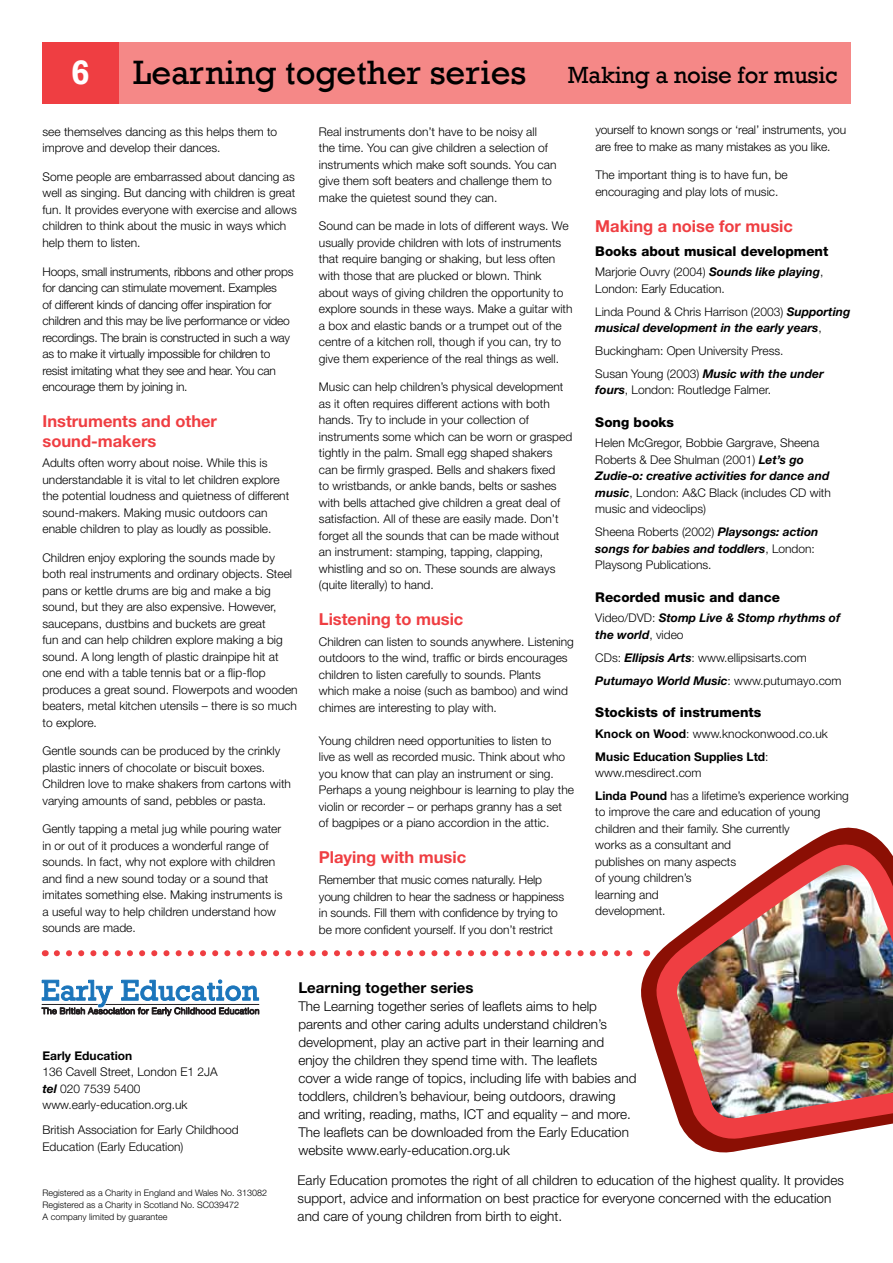
<style>
.page{position:relative;width:893px;height:1263px;background:#fff}
.page>*{position:absolute;margin:0;border:0;box-sizing:border-box;transform-origin:0 0}
.t1{font:34.65px "Rockwell";color:#000}
.t2{font:700 16.5px/19.5px "Helvetica Neue";color:#ef3e42}
.t3{font:700 15px "Helvetica Neue";color:#000}
.t4{font:300 13.5px/18px "Helvetica Neue";color:#000}
.t5{font:800 13.5px "Helvetica Neue";color:#000}
.t6{font:300 12px/16.5px "Helvetica Neue";color:#000}
.t7{font:300 12px/16.5px "Helvetica Neue";letter-spacing:-.02em;color:#000}
.t8{font:italic 700 12px/16.5px "Helvetica Neue";color:#000}
.t9{font:700 12px/23px "Helvetica Neue";color:#000}
.t10{font:300 9px/12px "Helvetica Neue";color:#000}
.s1{font-weight:700;color:#fff}
.s2{font-size:24px}
.s3{font-weight:700;font-style:italic}
.s4{font-weight:300;font-style:normal}
.s5{font-weight:300}
.s6{font-weight:700}
</style>
<div class="page">
<svg style="left:57px;top:950px;width:576px;height:6px"></svg>
<svg style="left:641px;top:829px;width:241px;height:324px"></svg>
<img style="left:655px;top:842px;width:238px;height:309px">
<div style="left:119px;top:43px;width:731px;height:61px;background:#f58887"></div>
<div style="left:43px;top:43px;width:76px;height:61px;background:#ef3e42"></div>
<svg style="left:41px;top:979px;width:218px;height:37px"></svg>
<h1 class="t1" style="left:71px;top:53px;width:768px"><span class="s1">6</span> Learning together series <span class="s2">Making a noise for music</span></h1>
<p class="t6" style="left:43px;top:123px;width:236px">see themselves dancing as this helps them to improve and develop their dances.</p>
<p class="t6" style="left:43px;top:168px;width:256px">Some people are embarrassed about dancing as well as singing. But dancing with children is great fun. It provides everyone with exercise and allows children to think about the music in ways which help them to listen.</p>
<p class="t7" style="left:43px;top:263px;width:252px">Hoops, small instruments, ribbons and other props for dancing can stimulate movement. Examples<br>of different kinds of dancing offer inspiration for children and this may be live performance or video recordings. The brain is constructed in such a way as to make it virtually impossible for children to resist imitating what they see and hear. You can encourage them by joining in.</p>
<h2 class="t2" style="left:43px;top:411px;width:176px">Instruments and other sound-makers</h2>
<p class="t6" style="left:43px;top:454px;width:248px">Adults often worry about noise. While this is understandable it is vital to let children explore the potential loudness and quietness of different sound-makers. Making music outdoors can enable children to play as loudly as possible.</p>
<p class="t6" style="left:43px;top:549px;width:257px">Children enjoy exploring the sounds made by both real instruments and ordinary objects. Steel pans or kettle drums are big and make a big sound, but they are also expensive. However, saucepans, dustbins and buckets are great<br>fun and can help children explore making a big sound. A long length of plastic drainpipe hit at one end with a table tennis bat or a flip-flop produces a great sound. Flowerpots and wooden beaters, metal kitchen utensils – there is so much to explore.</p>
<p class="t6" style="left:43px;top:742px;width:250px">Gentle sounds can be produced by the crinkly plastic inners of chocolate or biscuit boxes.<br>Children love to make shakers from cartons with varying amounts of sand, pebbles or pasta.</p>
<p class="t6" style="left:43px;top:820px;width:241px">Gently tapping a metal jug while pouring water in or out of it produces a wonderful range of sounds. In fact, why not explore with children and find a new sound today or a sound that imitates something else. Making instruments is a useful way to help children understand how sounds are made.</p>
<p class="t6" style="left:319px;top:123px;width:239px">Real instruments don’t have to be noisy all<br>the time. You can give children a selection of instruments which make soft sounds. You can give them soft beaters and challenge them to make the quietest sound they can.</p>
<p class="t6" style="left:319px;top:218px;width:255px">Sound can be made in lots of different ways. We usually provide children with lots of instruments that require banging or shaking, but less often with those that are plucked or blown. Think about ways of giving children the opportunity to explore sounds in these ways. Make a guitar with a box and elastic bands or a trumpet out of the centre of a kitchen roll, though if you can, try to give them experience of the real things as well.</p>
<p class="t6" style="left:319px;top:378px;width:255px">Music can help children’s physical development as it often requires different actions with both hands. Try to include in your collection of instruments some which can be worn or grasped tightly in the palm. Small egg shaped shakers can be firmly grasped. Bells and shakers fixed<br>to wristbands, or ankle bands, belts or sashes with bells attached give children a great deal of satisfaction. All of these are easily made. Don’t forget all the sounds that can be made without an instrument: stamping, tapping, clapping, whistling and so on. These sounds are always (quite literally) to hand.</p>
<h2 class="t2" style="left:319px;top:609px;width:146px">Listening to music</h2>
<p class="t6" style="left:319px;top:633px;width:256px">Children can listen to sounds anywhere. Listening outdoors to the wind, traffic or birds encourages children to listen carefully to sounds. Plants which make a noise (such as bamboo) and wind chimes are interesting to play with.</p>
<p class="t6" style="left:319px;top:732px;width:257px">Young children need opportunities to listen to<br>live as well as recorded music. Think about who you know that can play an instrument or sing.<br>Perhaps a young neighbour is learning to play the violin or recorder – or perhaps granny has a set of bagpipes or a piano accordion in the attic.</p>
<h2 class="t2" style="left:319px;top:847px;width:149px">Playing with music</h2>
<p class="t6" style="left:319px;top:871px;width:247px">Remember that music comes naturally. Help young children to hear the sadness or happiness in sounds. Fill them with confidence by trying to be more confident yourself. If you don’t restrict</p>
<p class="t6" style="left:595px;top:121px;width:252px">yourself to known songs or ‘real’ instruments, you are free to make as many mistakes as you like.</p>
<p class="t6" style="left:595px;top:166px;width:194px">The important thing is to have fun, be encouraging and play lots of music.</p>
<h2 class="t2" style="left:595px;top:216px;width:199px">Making a noise for music</h2>
<p class="t5" style="left:595px;top:243px;width:235px">Books about musical development</p>
<p class="t6" style="left:595px;top:263px;width:230px">Marjorie Ouvry (2004) <span class="s3">Sounds like playing</span>,<br>London: Early Education.</p>
<p class="t8" style="left:595px;top:303px;width:257px"><span class="s4">Linda Pound &amp; Chris Harrison (2003)</span> Supporting musical development in the early years<span class="s4">,</span></p>
<p class="t6" style="left:595px;top:339px;width:230px;line-height:22.8px">Buckingham: Open University Press.<br>Susan Young (2003) <span class="s3">Music with the under</span></p>
<p class="t6" style="left:595px;top:382px;width:177px"><span class="s3">fours</span>, London: Routledge Falmer.</p>
<p class="t5" style="left:595px;top:414px;width:80px">Song books</p>
<p class="t6" style="left:595px;top:435px;width:237px">Helen McGregor, Bobbie Gargrave, Sheena Roberts &amp; Dee Shulman (2001) <span class="s3">Let’s go Zudie-o: creative activities for dance and music</span>, London: A&amp;C Black (includes CD with music and videoclips)</p>
<p class="t6" style="left:595px;top:523px;width:225px">Sheena Roberts (2002) <span class="s3">Playsongs: action songs for babies and toddlers</span>, London:<br>Playsong Publications.</p>
<p class="t5" style="left:595px;top:589px;width:186px">Recorded music and dance</p>
<p class="t8" style="left:595px;top:610px;width:246px"><span class="s4">Video/DVD:</span> Stomp Live &amp; Stomp rhythms of the world<span class="s4">, video</span></p>
<p class="t6" style="left:595px;top:646px;width:248px;line-height:23px">CDs: <span class="s3">Ellipsis Arts</span>: www.ellipsisarts.com<br><span class="s3">Putumayo World Music</span>: www.putumayo.com</p>
<p class="t5" style="left:595px;top:704px;width:168px">Stockists of instruments</p>
<p class="t9" style="left:595px;top:722px;width:234px">Knock on Wood<span class="s5">: www.knockonwood.co.uk<br></span>Music Education Supplies Ltd<span class="s5">:</span></p>
<p class="t6" style="left:595px;top:761px;width:255px;line-height:22.8px">www.mesdirect.com<br><span class="s6">Linda Pound</span> has a lifetime’s experience working</p>
<p class="t6" style="left:595px;top:804px;width:227px">to improve the care and education of young children and their family. She currently works as a consultant and<br>publishes on many aspects<br>of young children’s<br>learning and<br>development.</p>
<p class="t9" style="left:43px;top:1043px;width:91px">Early Education</p>
<p class="t6" style="left:43px;top:1063px;width:177px">136 Cavell Street, London E1 2JA <span class="s3">tel</span> 020 7539 5400 www.early-education.org.uk</p>
<p class="t6" style="left:43px;top:1121px;width:198px">British Association for Early Childhood<br>Education (Early Education)</p>
<p class="t10" style="left:43px;top:1186px;width:226px">Registered as a Charity in England and Wales No. 313082<br>Registered as a Charity in Scotland No. SC039472<br>A company limited by guarantee</p>
<p class="t3" style="left:298px;top:978px;width:177px">Learning together series</p>
<p class="t4" style="left:298px;top:996px;width:340px">The Learning together series of leaflets aims to help parents and other caring adults understand children’s development, play an active part in their learning and enjoy the children they spend time with. The leaflets<br>cover a wide range of topics, including life with babies and toddlers, children’s behaviour, being outdoors, drawing and writing, reading, maths, ICT and equality – and more.<br>The leaflets can be downloaded from the Early Education website www.early-education.org.uk</p>
<p class="t4" style="left:298px;top:1171px;width:548px">Early Education promotes the right of all children to education of the highest quality. It provides support, advice and information on best practice for everyone concerned with the education and care of young children from birth to eight.</p>
</div>
